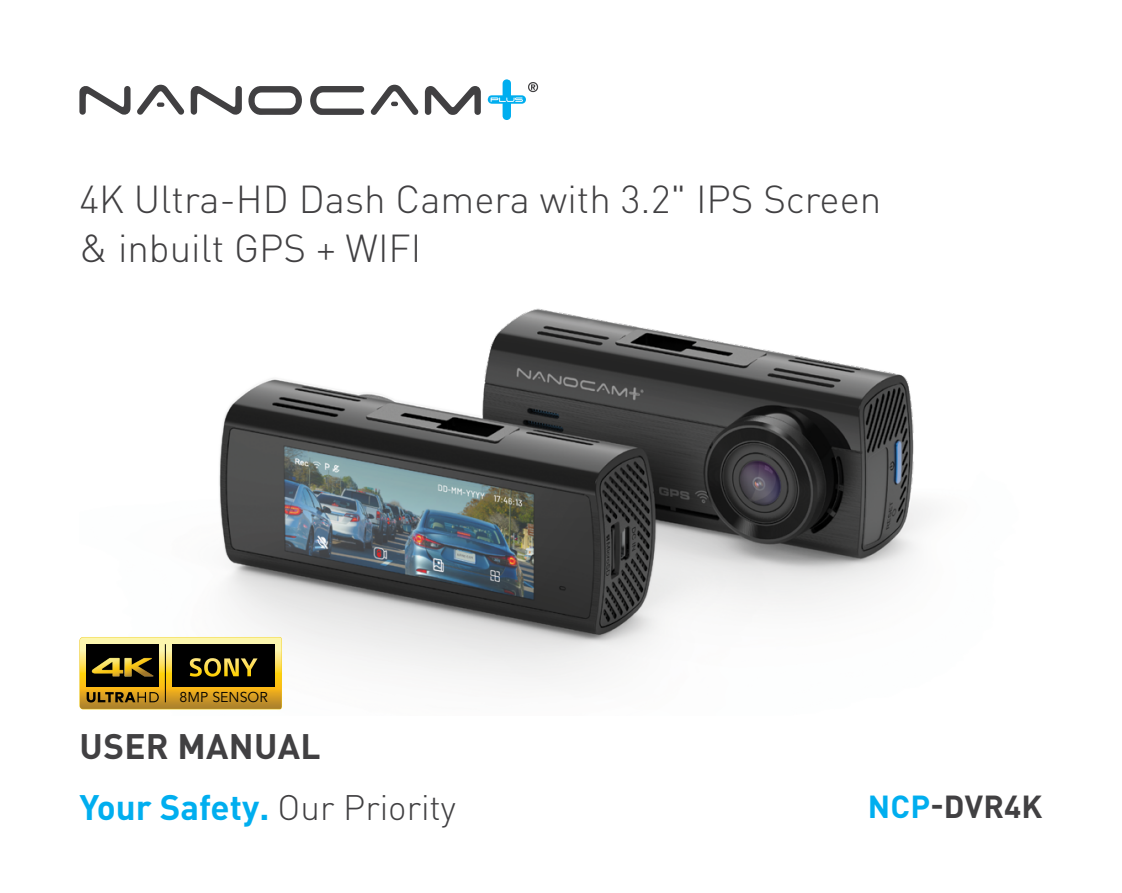
<style>
.page{position:relative;width:1122px;height:893px;background:#fff}
.page>*{position:absolute;margin:0;border:0;box-sizing:border-box;transform-origin:0 0}
.t1{font:300 38.5px/49px "DIN Pro";color:#414042}
.t2{font:700 35px/60.9px "DIN Pro";letter-spacing:.005em;color:#00aeef}
.t3{font:700 31.5px "DIN Pro";letter-spacing:.005em;color:#414042}
.t4{font:14px "Avenir LT Std";color:#000}
.s1{color:#414042}
.s2{font-weight:300;color:#414042}
.s3{color:#00aeef}
</style>
<div class="page">
<img style="left:79px;top:308px;width:854px;height:402px">
<svg style="left:310px;top:85px;width:170px;height:30px"></svg>
<svg style="left:191px;top:86px;width:111px;height:29px"></svg>
<svg style="left:79px;top:86px;width:51px;height:29px"></svg>
<svg style="left:137px;top:85px;width:48px;height:30px"></svg>
<svg style="left:487px;top:79px;width:51px;height:41px"></svg>
<svg style="left:80px;top:637px;width:201px;height:72px;background:#796425"></svg>
<p class="t1" style="left:79px;top:173px;width:803px">4K Ultra-HD Dash Camera with 3.2" IPS Screen &amp; inbuilt GPS + WIFI</p>
<p class="t4" style="left:179px;top:689px;width:90px">8MP SENSOR</p>
<p class="t2" style="left:79px;top:715px;width:378px"><span class="s1">USER MANUAL<br></span>Your Safety. <span class="s2">Our Priority</span></p>
<p class="t3" style="left:867px;top:786px;width:176px"><span class="s3">NCP</span>-DVR4K</p>
</div>
